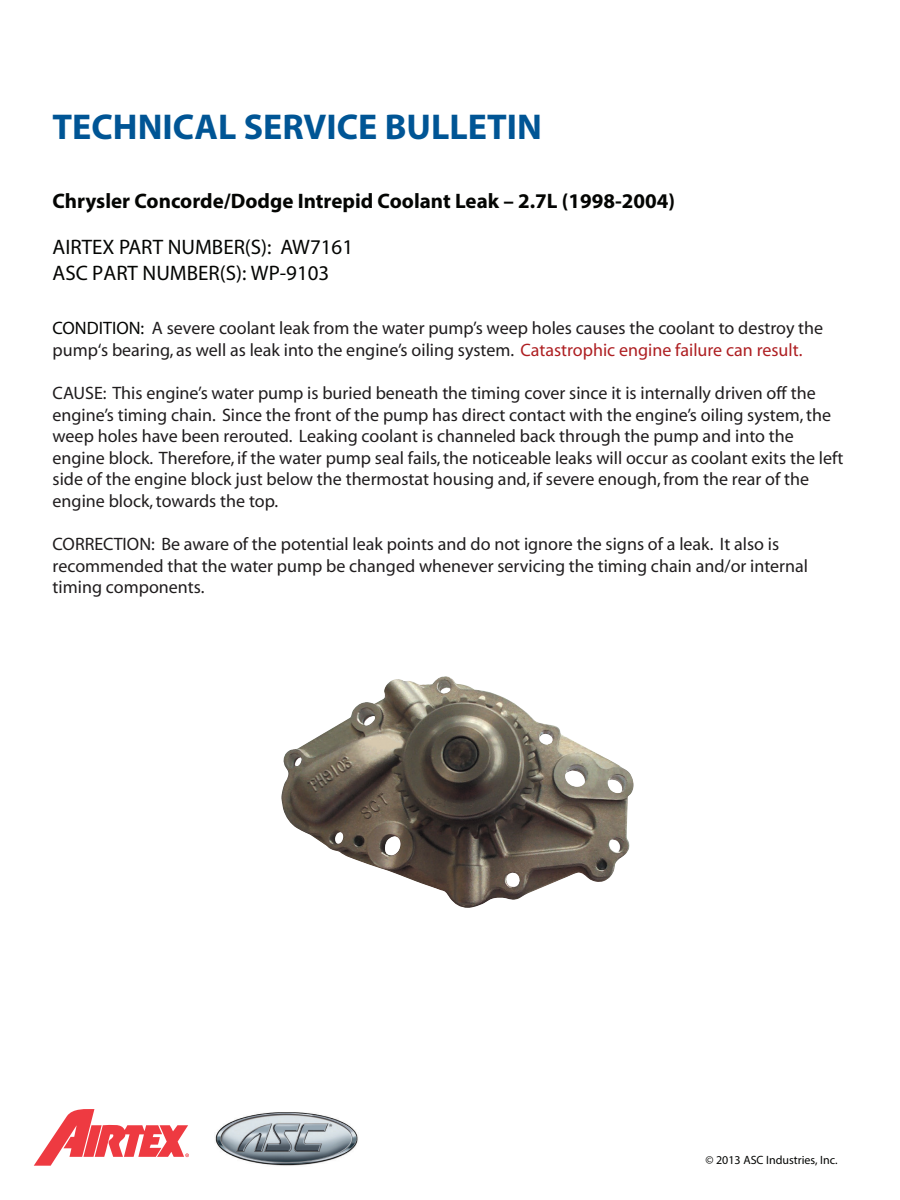
<style>
.page{position:relative;width:900px;height:1200px;background:#fff}
.page>*{position:absolute;margin:0;border:0;box-sizing:border-box;transform-origin:0 0}
.t1{font:700 36px "Myriad Pro";color:#005595}
.t2{font:700 21px "Myriad Pro";color:#040503}
.t3{font:21px/25.2px "Myriad Pro";color:#040503}
.t4{font:18px/21.6px "Myriad";color:#201d1e}
.t5{font:12px "Myriad Pro";color:#040503}
.s1{font-family:"Myriad Pro";color:#040503}
.s2{color:#ae1f22}
</style>
<div class="page">
<img style="left:281px;top:676px;width:353px;height:232px">
<svg style="left:34px;top:1109px;width:155px;height:57px"></svg>
<img style="left:215px;top:1112px;width:143px;height:54px">
<h1 class="t1" style="left:52px;top:104px;width:491px">TECHNICAL SERVICE BULLETIN</h1>
<p class="t2" style="left:52px;top:187px;width:624px">Chrysler Concorde/Dodge Intrepid Coolant Leak – 2.7L (1998-2004)</p>
<p class="t3" style="left:52px;top:234px;width:302px">AIRTEX PART NUMBER(S): AW7161<br>ASC PART NUMBER(S): WP-9103</p>
<p class="t4" style="left:52px;top:318px;width:772px"><span class="s1">CONDITION:</span> A severe coolant leak from the water pump’s weep holes causes the coolant to destroy the pump‘s bearing, as well as leak into the engine’s oiling system. <span class="s2">Catastrophic engine failure can result.</span></p>
<p class="t4" style="left:53px;top:383px;width:792px">CAUSE: This engine’s water pump is buried beneath the timing cover since it is internally driven off the engine’s timing chain. Since the front of the pump has direct contact with the engine’s oiling system, the weep holes have been rerouted. Leaking coolant is channeled back through the pump and into the engine block. Therefore, if the water pump seal fails, the noticeable leaks will occur as coolant exits the left side of the engine block just below the thermostat housing and, if severe enough, from the rear of the engine block,towards the top.</p>
<p class="t4" style="left:53px;top:534px;width:757px">CORRECTION: Be aware of the potential leak points and do not ignore the signs of a leak. It also is recommended that the water pump be changed whenever servicing the timing chain and/or internal timing components.</p>
<p class="t5" style="left:705px;top:1152px;width:134px">© 2013 ASC Industries, Inc.</p>
</div>
